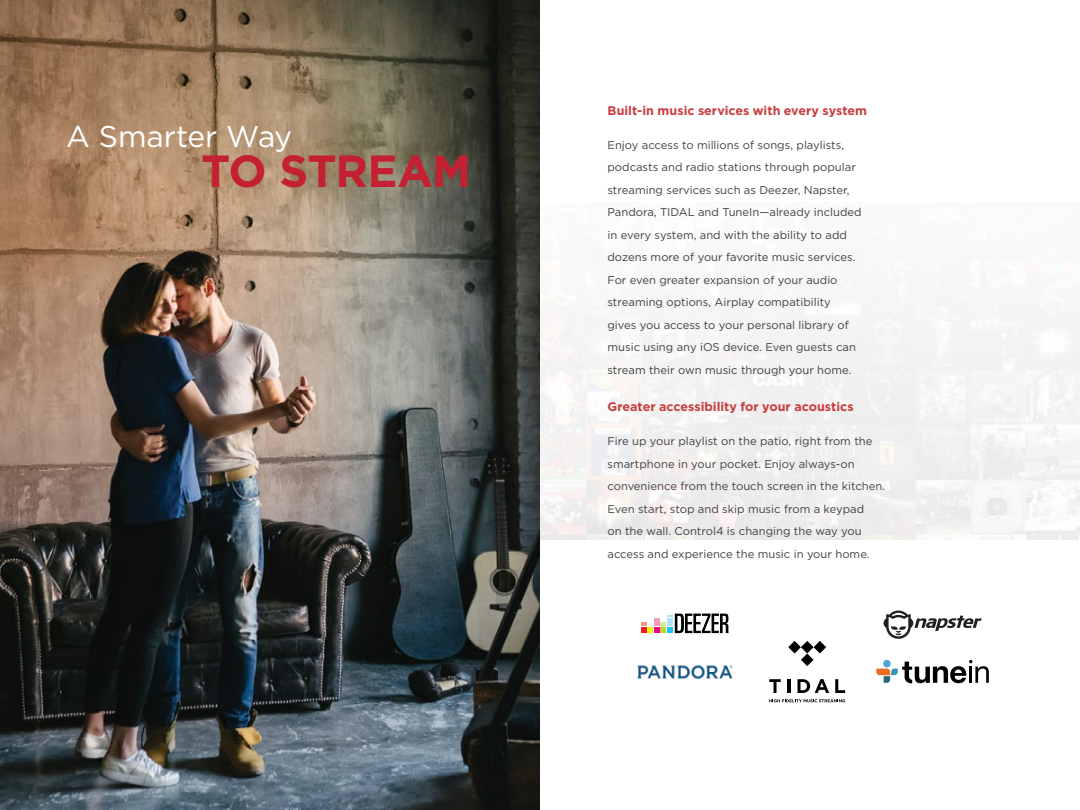
<style>
.page{position:relative;width:1080px;height:810px;background:#fff}
.page>*{position:absolute;margin:0;border:0;box-sizing:border-box;transform-origin:0 0}
.t1{font:700 45px "Gotham";letter-spacing:-.02em;color:#c32032}
.t2{font:30px "Gotham";letter-spacing:-.005em;color:#fff}
.t3{font:700 12.5px "Gotham";color:#c83d3f}
.t4{font:11.25px/22.5px "Gotham";color:#414042}
</style>
<div class="page">
<img style="left:0;top:0;width:540px;height:810px">
<svg style="left:884px;top:611px;width:98px;height:28px"></svg>
<svg style="left:876px;top:660px;width:113px;height:23px"></svg>
<img style="left:637px;top:665px;width:96px;height:15px">
<svg style="left:641px;top:614px;width:88px;height:19px"></svg>
<svg style="left:788px;top:641px;width:38px;height:25px"></svg>
<svg style="left:769px;top:679px;width:12px;height:14px"></svg>
<hr style="left:787px;top:679px;width:3px;height:14px;background:#000">
<svg style="left:797px;top:679px;width:32px;height:14px"></svg>
<svg style="left:835px;top:679px;width:10px;height:14px"></svg>
<svg style="left:769px;top:699px;width:76px;height:3px"></svg>
<h2 class="t2" style="left:66px;top:117px;width:227px">A Smarter Way</h2>
<h1 class="t1" style="left:201px;top:141px;width:272px">TO STREAM</h1>
<p class="t3" style="left:608px;top:102px;width:261px">Built-in music services with every system</p>
<p class="t4" style="left:608px;top:133px;width:256px">Enjoy access to millions of songs, playlists, podcasts and radio stations through popular streaming services such as Deezer, Napster, Pandora, TIDAL and TuneIn—already included in every system, and with the ability to add dozens more of your favorite music services.<br>For even greater expansion of your audio streaming options, Airplay compatibility gives you access to your personal library of music using any iOS device. Even guests can stream their own music through your home.</p>
<p class="t3" style="left:608px;top:399px;width:248px">Greater accessibility for your acoustics</p>
<p class="t4" style="left:608px;top:430px;width:279px">Fire up your playlist on the patio, right from the smartphone in your pocket. Enjoy always-on convenience from the touch screen in the kitchen.<br>Even start, stop and skip music from a keypad<br>on the wall. Control4 is changing the way you access and experience the music in your home.</p>
</div>
